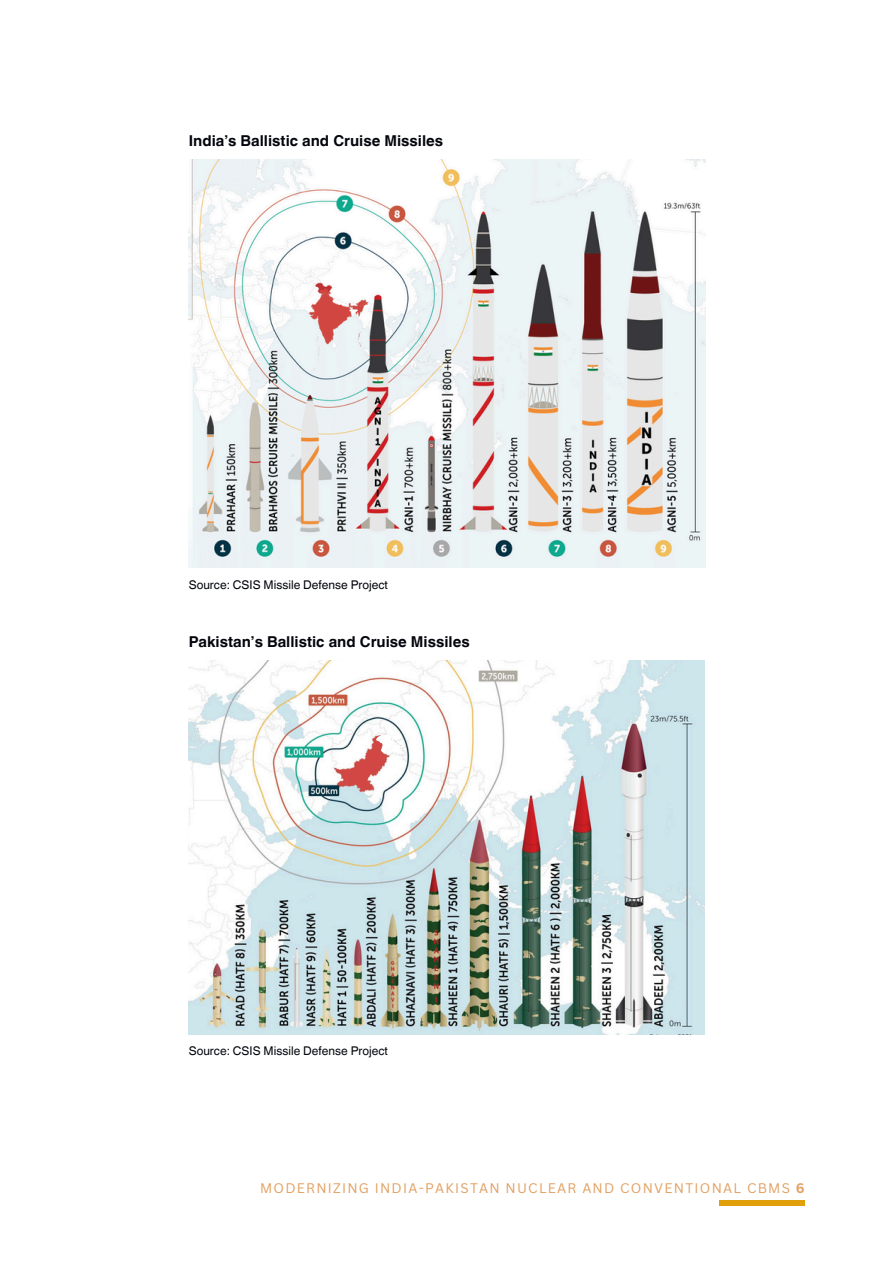
<style>
.page{position:relative;width:894px;height:1264px;background:#fff}
.page>*{position:absolute;margin:0;border:0;box-sizing:border-box;transform-origin:0 0}
.t1{font:700 15px "Helvetica World";color:#03050c}
.t2{font:13.5px "Canva Sans";letter-spacing:.09em;color:#e2a061}
.t3{font:12px "Helvetica World";color:#03050c}
.s1{font-weight:700}
</style>
<div class="page">
<div style="left:718px;top:1200px;width:86px;height:5px;background:#e19f0a"></div>
<img style="left:189px;top:160px;width:516px;height:408px">
<img style="left:189px;top:661px;width:515px;height:373px">
<svg style="left:376px;top:734px;width:18px;height:18px"></svg>
<p class="t1" style="left:189px;top:128px;width:256px">India’s Ballistic and Cruise Missiles</p>
<p class="t3" style="left:189px;top:577px;width:201px">Source: CSIS Missile Defense Project</p>
<p class="t1" style="left:189px;top:629px;width:282px">Pakistan’s Ballistic and Cruise Missiles</p>
<p class="t3" style="left:189px;top:1044px;width:201px">Source: CSIS Missile Defense Project</p>
<p class="t2" style="left:260px;top:1178px;width:546px">MODERNIZING INDIA-PAKISTAN NUCLEAR AND CONVENTIONAL CBMS <span class="s1">6</span></p>
</div>
